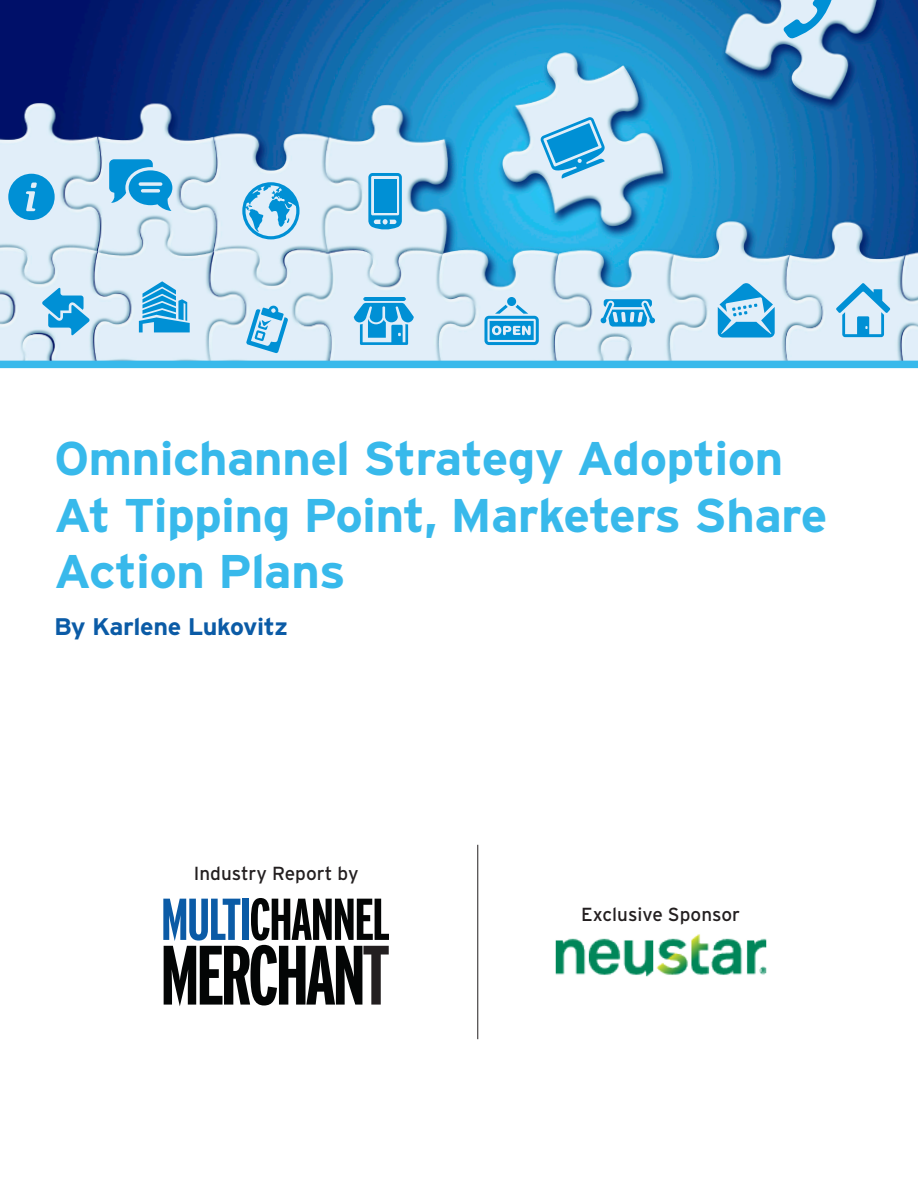
<style>
.page{position:relative;width:918px;height:1188px;background:#fff}
.page>*{position:absolute;margin:0;border:0;box-sizing:border-box;transform-origin:0 0}
.cover_title{font:700 47.25px/56.7px "Interstate";letter-spacing:-.015em;color:#38b9eb;scale:1.05 1}
.cover_title-2{font:700 24px "Interstate";letter-spacing:-.015em;color:#0b5ba6;scale:1.05 1}
.t1{font:18.9px "Interstate";color:#231f20}
</style>
<div class="page">
<svg style="left:163px;top:898px;width:226px;height:108px"></svg>
<img style="left:555px;top:934px;width:212px;height:43px">
<hr style="left:478px;top:845px;width:1px;height:194px;background:#231f20">
<img style="left:0;top:0;width:918px;height:361px">
<div style="left:0;top:361px;width:918px;height:7px;background:#38b9eb"></div>
<svg style="left:836px;top:283px;width:54px;height:54px;background:#98cfed"></svg>
<svg style="left:354px;top:303px;width:60px;height:42px;background:#5ab5e3"></svg>
<hr style="left:363px;top:297px;width:43px;height:4px;background:#0090d5;border-radius:2px">
<svg style="left:368px;top:173px;width:34px;height:57px;background:#3aa8de"></svg>
<svg style="left:109px;top:159px;width:63px;height:52px;background:#54b3e2"></svg>
<svg style="left:783px;top:0;width:49px;height:39px;background:#8ac4e5"></svg>
<svg style="left:540px;top:117px;width:65px;height:62px;background:#6fbee6"></svg>
<svg style="left:718px;top:283px;width:57px;height:55px;background:#6ebee6"></svg>
<svg style="left:8px;top:174px;width:47px;height:46px;background:#41abdf"></svg>
<svg style="left:246px;top:305px;width:42px;height:48px;background:#8ecbeb"></svg>
<svg style="left:42px;top:287px;width:48px;height:49px;background:#70bee5"></svg>
<svg style="left:242px;top:182px;width:58px;height:57px;background:#87c8ea"></svg>
<svg style="left:139px;top:281px;width:51px;height:51px;background:#66bae5"></svg>
<div style="left:507px;top:297px;width:9px;height:9px;background:#0090d5;border-radius:50%"></div>
<svg style="left:484px;top:305px;width:55px;height:40px;background:#6cbde6"></svg>
<svg style="left:600px;top:299px;width:55px;height:28px;background:#5db7e3"></svg>
<p class="cover_title" style="left:54px;top:430px;width:738px">Omnichannel Strategy Adoption<br>At Tipping Point, Marketers Share<br>Action Plans</p>
<p class="cover_title-2" style="left:54px;top:613px;width:225px">By Karlene Lukovitz</p>
<p class="t1" style="left:194px;top:862px;width:166px">Industry Report by</p>
<p class="t1" style="left:581px;top:903px;width:160px">Exclusive Sponsor</p>
</div>
